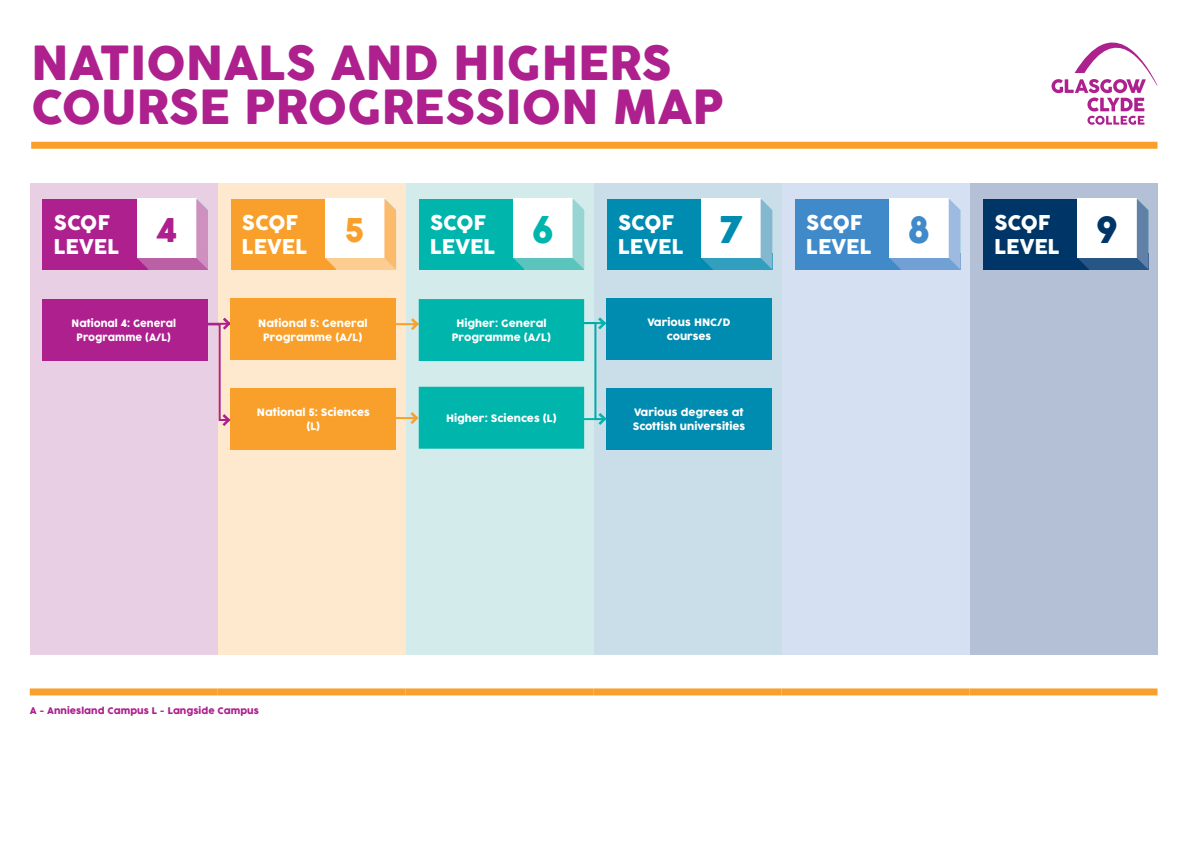
<style>
.page{position:relative;width:1191px;height:842px;background:#fff}
.page>*{position:absolute;margin:0;border:0;box-sizing:border-box;transform-origin:0 0}
.t1{font:46px/44px "Cocogoose";color:#ad208e}
.t2{font:36px "Cocogoose";color:#00b5ac}
.t3{font:36px "Cocogoose";color:#008bb0}
.t4{font:36px "Cocogoose";color:#408ac9}
.t5{font:36px "Cocogoose";color:#003667}
.t6{font:32px "Cocogoose";color:#ad208e}
.t7{font:32px "Cocogoose";color:#f8a02b}
.t8{font:20px/24px "Cocogoose";color:#fff}
.t9{font:10px/14px "Cocogoose";color:#fff;text-align:center}
.t10{font:10px/14px "Cocogoose";color:#fff;text-align:center;scale:.95 1}
.t11{font:9px "Cocogoose";color:#ad208e}
</style>
<div class="page">
<div style="left:30px;top:183px;width:188px;height:472px;background:#e8cfe4"></div>
<div style="left:218px;top:183px;width:188px;height:472px;background:#fee9cf"></div>
<div style="left:406px;top:183px;width:187px;height:472px;background:#d3eceb"></div>
<div style="left:593px;top:183px;width:188px;height:472px;background:#cadeea"></div>
<div style="left:781px;top:183px;width:188px;height:472px;background:#d5e0f2"></div>
<div style="left:969px;top:183px;width:188px;height:472px;background:#b3c0d6"></div>
<div style="left:30px;top:688px;width:188px;height:7px;background:#f8a02b"></div>
<div style="left:218px;top:688px;width:188px;height:7px;background:#f8a02b"></div>
<div style="left:406px;top:688px;width:187px;height:7px;background:#f8a02b"></div>
<div style="left:593px;top:688px;width:188px;height:7px;background:#f8a02b"></div>
<div style="left:781px;top:688px;width:188px;height:7px;background:#f8a02b"></div>
<div style="left:969px;top:688px;width:188px;height:7px;background:#f8a02b"></div>
<div style="left:43px;top:199px;width:151px;height:71px;background:#ad208e"></div>
<svg style="left:137px;top:199px;width:71px;height:71px;background:#edd5e7"></svg>
<div style="left:231px;top:199px;width:141px;height:71px;background:#f8a02b"></div>
<div style="left:419px;top:199px;width:147px;height:71px;background:#00b5ac"></div>
<div style="left:607px;top:199px;width:147px;height:71px;background:#008bb0"></div>
<div style="left:983px;top:199px;width:148px;height:71px;background:#003667"></div>
<div style="left:795px;top:199px;width:149px;height:71px;background:#408ac9"></div>
<svg style="left:325px;top:199px;width:71px;height:71px;background:#feecd7"></svg>
<svg style="left:513px;top:199px;width:71px;height:71px;background:#d5efee"></svg>
<svg style="left:1077px;top:199px;width:71px;height:71px;background:#c6d2df"></svg>
<svg style="left:889px;top:199px;width:71px;height:71px;background:#dae6f3"></svg>
<svg style="left:701px;top:199px;width:71px;height:71px;background:#cde5ee"></svg>
<hr style="left:396px;top:323px;width:20px;height:2px;background:#f8a02b">
<div style="left:31px;top:142px;width:1126px;height:7px;background:#f8a02b"></div>
<svg style="left:1051px;top:42px;width:106px;height:83px"></svg>
<div style="left:43px;top:299px;width:165px;height:62px;background:#ad208e"></div>
<div style="left:230px;top:298px;width:165px;height:62px;background:#f8a02b"></div>
<div style="left:606px;top:298px;width:166px;height:62px;background:#008bb0"></div>
<div style="left:606px;top:387px;width:166px;height:62px;background:#008bb0"></div>
<div style="left:231px;top:387px;width:165px;height:62px;background:#f8a02b"></div>
<svg style="left:208px;top:318px;width:23px;height:108px"></svg>
<svg style="left:410px;top:299px;width:196px;height:150px"></svg>
<hr style="left:395px;top:417px;width:21px;height:2px;background:#f8a02b">
<p class="t1" style="left:31px;top:44px;width:694px">NATIONALS AND HIGHERS<br>COURSE PROGRESSION MAP</p>
<p class="t8" style="left:54px;top:212px;width:67px">SCQF<br>LEVEL</p>
<p class="t7" style="left:345px;top:208px;width:21px">5</p>
<p class="t2" style="left:532px;top:205px;width:24px">6</p>
<p class="t3" style="left:719px;top:205px;width:25px">7</p>
<p class="t4" style="left:908px;top:205px;width:24px">8</p>
<p class="t5" style="left:1096px;top:205px;width:24px">9</p>
<p class="t8" style="left:242px;top:212px;width:67px">SCQF<br>LEVEL</p>
<p class="t8" style="left:430px;top:212px;width:67px">SCQF<br>LEVEL</p>
<p class="t8" style="left:618px;top:212px;width:67px">SCQF<br>LEVEL</p>
<p class="t8" style="left:806px;top:212px;width:67px">SCQF<br>LEVEL</p>
<p class="t8" style="left:994px;top:212px;width:67px">SCQF<br>LEVEL</p>
<p class="t6" style="left:156px;top:208px;width:23px">4</p>
<p class="t10" style="left:72px;top:317px;width:111px">National 4: General<br>Programme (A/L)</p>
<p class="t9" style="left:258px;top:316px;width:111px">National 5: General<br>Programme (A/L)</p>
<p class="t9" style="left:456px;top:317px;width:92px">Higher: General</p>
<p class="t9" style="left:452px;top:331px;width:101px">Programme (A/L)</p>
<p class="t9" style="left:257px;top:405px;width:115px">National 5: Sciences (L)</p>
<p class="t9" style="left:446px;top:412px;width:112px">Higher: Sciences (L)</p>
<p class="t9" style="left:647px;top:316px;width:84px">Various HNC/D courses</p>
<p class="t9" style="left:633px;top:405px;width:114px;text-align:left">Various degrees at<br>Scottish universities</p>
<p class="t11" style="left:30px;top:704px;width:231px">A - Anniesland Campus L - Langside Campus</p>
</div>
